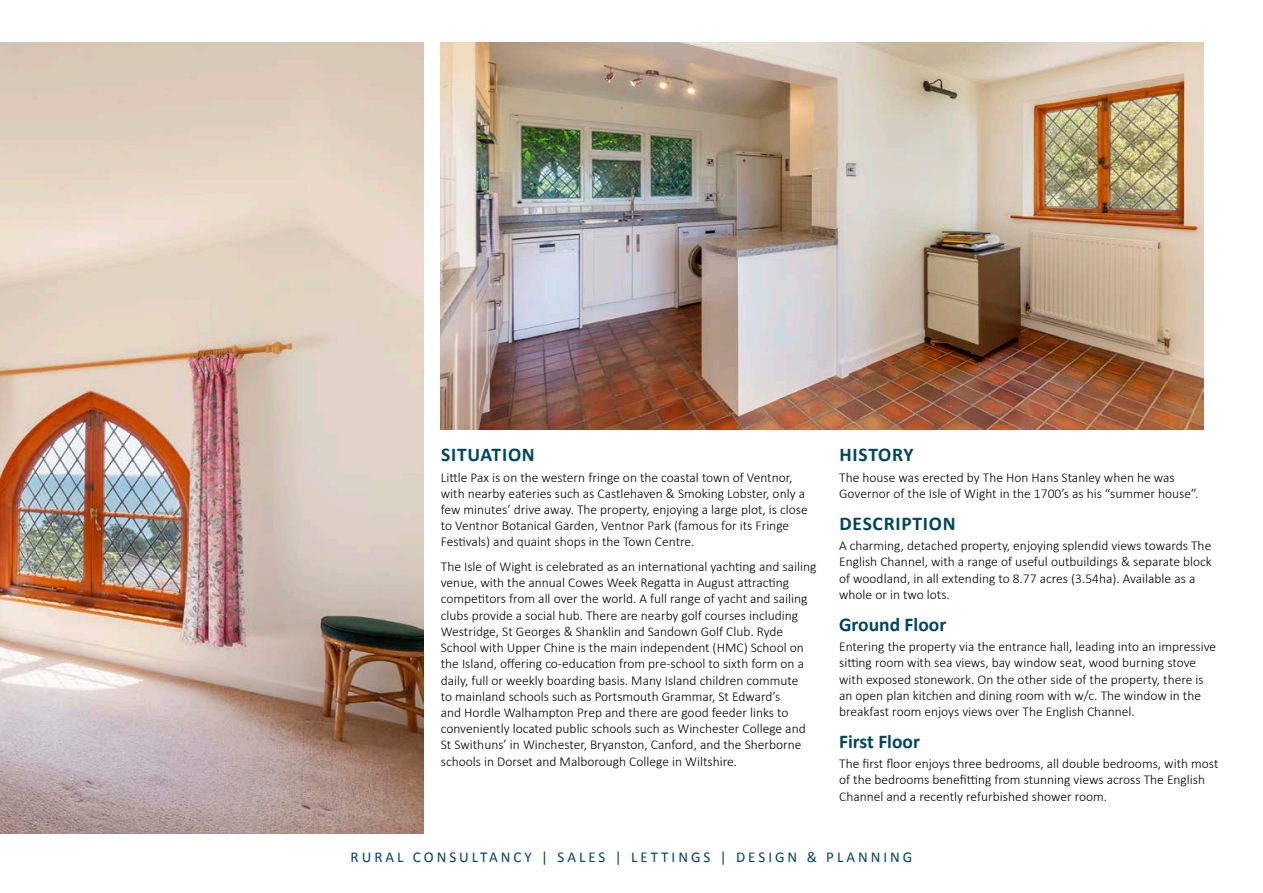
<style>
.page{position:relative;width:1263px;height:893px;background:#fff}
.page>*{position:absolute;margin:0;border:0;box-sizing:border-box;transform-origin:0 0}
.t1{font:700 19.5px "Calibri";color:#00465c}
.t2{font:700 19.5px "Calibri";letter-spacing:.04em;color:#00465c}
.t3{font:700 19.5px "Calibri";letter-spacing:.02em;color:#00465c}
.t4{font:15px "Calibri";letter-spacing:.2em;color:#00465c}
.t5{font:300 13.5px/16.2px "Calibri";color:#000}
</style>
<div class="page">
<img style="left:441px;top:43px;width:762px;height:386px">
<img style="left:0;top:43px;width:424px;height:790px">
<h1 class="t2" style="left:441px;top:442px;width:95px">SITUATION</h1>
<p class="t5" style="left:441px;top:468px;width:368px">Little Pax is on the western fringe on the coastal town of Ventnor, with nearby eateries such as Castlehaven &amp; Smoking Lobster, only a few minutes’ drive away. The property, enjoying a large plot, is close to Ventnor Botanical Garden, Ventnor Park (famous for its Fringe Festivals) and quaint shops in the Town Centre.</p>
<p class="t5" style="left:441px;top:558px;width:377px">The Isle of Wight is celebrated as an international yachting and sailing venue, with the annual Cowes Week Regatta in August attracting competitors from all over the world. A full range of yacht and sailing clubs provide a social hub. There are nearby golf courses including Westridge, St Georges &amp; Shanklin and Sandown Golf Club. Ryde School with Upper Chine is the main independent (HMC) School on the Island, offering co-education from pre-school to sixth form on a daily, full or weekly boarding basis. Many Island children commute<br>to mainland schools such as Portsmouth Grammar, St Edward’s<br>and Hordle Walhampton Prep and there are good feeder links to conveniently located public schools such as Winchester College and St Swithuns’ in Winchester, Bryanston, Canford, and the Sherborne schools in Dorset and Malborough College in Wiltshire.</p>
<h1 class="t3" style="left:839px;top:442px;width:76px">HISTORY</h1>
<p class="t5" style="left:839px;top:468px;width:361px">The house was erected by The Hon Hans Stanley when he was<br>Governor of the Isle of Wight in the 1700’s as his “summer house”.</p>
<h1 class="t2" style="left:839px;top:511px;width:118px">DESCRIPTION</h1>
<p class="t5" style="left:839px;top:537px;width:374px">A charming, detached property, enjoying splendid views towards The English Channel, with a range of useful outbuildings &amp; separate block of woodland, in all extending to 8.77 acres (3.54ha). Available as a whole or in two lots.</p>
<h1 class="t1" style="left:839px;top:612px;width:109px">Ground Floor</h1>
<p class="t5" style="left:839px;top:638px;width:379px">Entering the property via the entrance hall, leading into an impressive sitting room with sea views, bay window seat, wood burning stove with exposed stonework. On the other side of the property, there is an open plan kitchen and dining room with w/c. The window in the breakfast room enjoys views over The English Channel.</p>
<h1 class="t1" style="left:839px;top:729px;width:82px">First Floor</h1>
<p class="t5" style="left:839px;top:755px;width:381px">The first floor enjoys three bedrooms, all double bedrooms, with most of the bedrooms benefitting from stunning views across The English<br>Channel and a recently refurbished shower room.</p>
<p class="t4" style="left:351px;top:847px;width:563px">RURAL CONSULTANCY | SALES | LETTINGS | DESIGN &amp; PLANNING</p>
</div>
